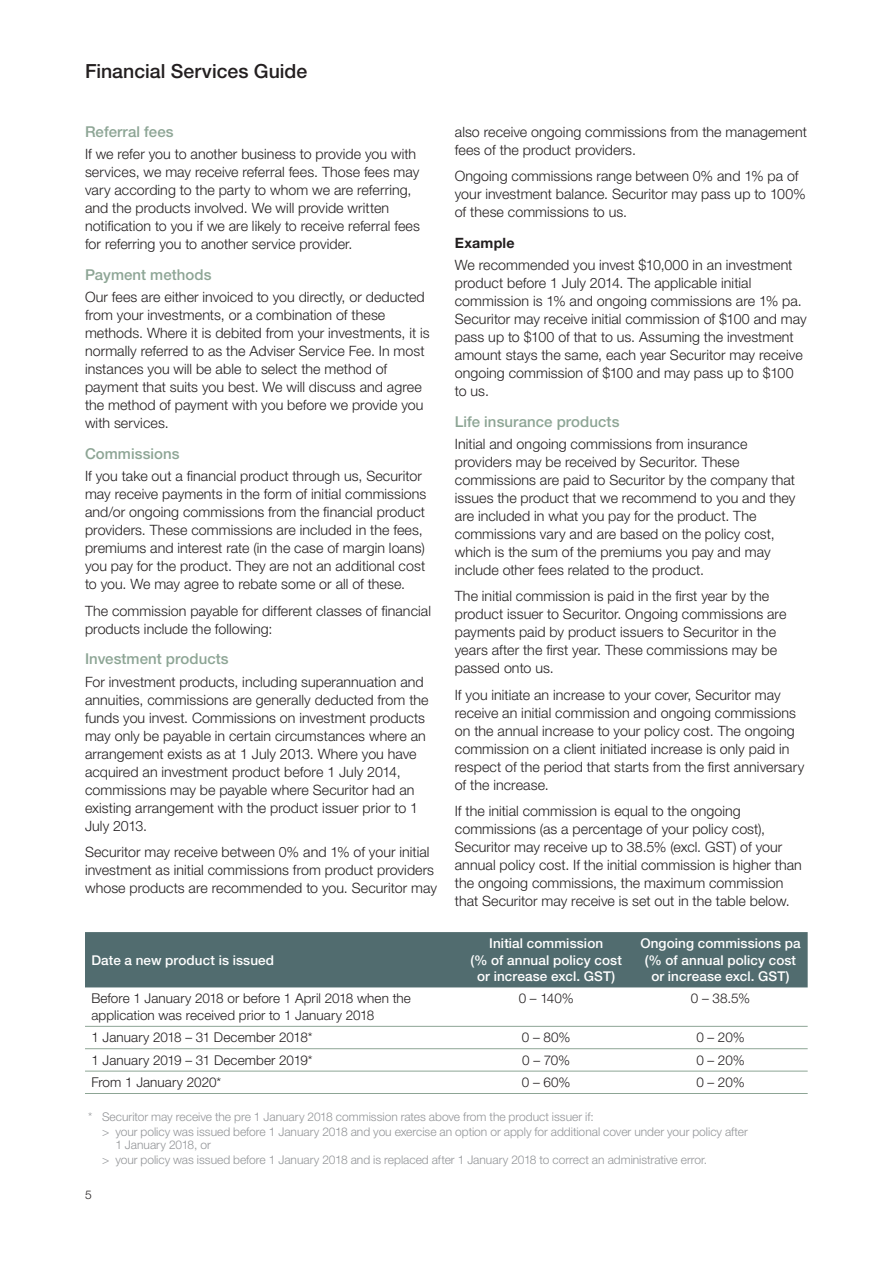
<style>
.page{position:relative;width:893px;height:1263px;background:#fff}
.page>*{position:absolute;margin:0;border:0;box-sizing:border-box;transform-origin:0 0}
.t1{font:500 19.5px "Helvetica Neue LT Std";color:#231f20}
.t2{font:500 15px "Helvetica Neue LT Std";letter-spacing:.005em;color:#8da595}
.t3{font:300 14.25px/18px "Helvetica Neue LT Std";letter-spacing:.005em;color:#231f20}
.t4{font:700 14.25px "Helvetica Neue LT Std";letter-spacing:.015em;color:#231f20}
.t5{font:300 13.5px/16.5px "Helvetica Neue LT Std";letter-spacing:.005em;color:#231f20}
.t6{font:500 13.5px/16.5px "Helvetica Neue LT Std";letter-spacing:.01em;color:#fff;text-align:center}
.t7{font:300 12px/14.9px "Helvetica Neue LT Std";color:#939598}
.t8{font:300 12px "Helvetica Neue LT Std";color:#231f20}
</style>
<div class="page">
<div style="left:85px;top:932px;width:723px;height:55px;background:#516c6f"></div>
<hr style="left:85px;top:1026px;width:723px;height:1px;background:#8da595">
<hr style="left:85px;top:1048px;width:723px;height:1px;background:#8da595">
<hr style="left:85px;top:1071px;width:723px;height:1px;background:#8da595">
<hr style="left:85px;top:1093px;width:723px;height:1px;background:#8da595">
<h1 class="t1" style="left:85px;top:64px;width:224px">Financial Services Guide</h1>
<p class="t2" style="left:85px;top:126px;width:90px">Referral fees</p>
<p class="t3" style="left:85px;top:147px;width:336px">If we refer you to another business to provide you with services, we may receive referral fees. Those fees may vary according to the party to whom we are referring, and the products involved. We will provide written notification to you if we are likely to receive referral fees for referring you to another service provider.</p>
<p class="t2" style="left:85px;top:269px;width:128px">Payment methods</p>
<p class="t3" style="left:85px;top:290px;width:346px">Our fees are either invoiced to you directly, or deducted from your investments, or a combination of these methods. Where it is debited from your investments, it is normally referred to as the Adviser Service Fee. In most instances you will be able to select the method of payment that suits you best. We will discuss and agree the method of payment with you before we provide you with services.</p>
<p class="t2" style="left:85px;top:448px;width:96px">Commissions</p>
<p class="t3" style="left:85px;top:468px;width:343px">If you take out a financial product through us, Securitor may receive payments in the form of initial commissions and/or ongoing commissions from the financial product providers. These commissions are included in the fees, premiums and interest rate (in the case of margin loans) you pay for the product. They are not an additional cost to you. We may agree to rebate some or all of these.</p>
<p class="t3" style="left:85px;top:603px;width:347px">The commission payable for different classes of financial products include the following:</p>
<p class="t2" style="left:85px;top:654px;width:145px">Investment products</p>
<p class="t3" style="left:85px;top:674px;width:345px">For investment products, including superannuation and annuities, commissions are generally deducted from the funds you invest. Commissions on investment products may only be payable in certain circumstances where an arrangement exists as at 1 July 2013. Where you have acquired an investment product before 1 July 2014, commissions may be payable where Securitor had an existing arrangement with the product issuer prior to 1<br>July 2013.</p>
<p class="t3" style="left:85px;top:844px;width:353px">Securitor may receive between 0% and 1% of your initial investment as initial commissions from product providers whose products are recommended to you. Securitor may</p>
<p class="t6" style="left:91px;top:953px;width:184px">Date a new product is issued</p>
<p class="t3" style="left:455px;top:124px;width:354px">also receive ongoing commissions from the management fees of the product providers.</p>
<p class="t3" style="left:455px;top:168px;width:352px">Ongoing commissions range between 0% and 1% pa of your investment balance. Securitor may pass up to 100% of these commissions to us.</p>
<p class="t4" style="left:455px;top:235px;width:61px">Example</p>
<p class="t3" style="left:455px;top:257px;width:353px">We recommended you invest $10,000 in an investment product before 1 July 2014. The applicable initial commission is 1% and ongoing commissions are 1% pa.<br>Securitor may receive initial commission of $100 and may pass up to $100 of that to us. Assuming the investment amount stays the same, each year Securitor may receive ongoing commission of $100 and may pass up to $100 to us.</p>
<p class="t2" style="left:455px;top:416px;width:166px">Life insurance products</p>
<p class="t3" style="left:455px;top:436px;width:342px">Initial and ongoing commissions from insurance providers may be received by Securitor. These commissions are paid to Securitor by the company that issues the product that we recommend to you and they are included in what you pay for the product. The commissions vary and are based on the policy cost, which is the sum of the premiums you pay and may include other fees related to the product.</p>
<p class="t3" style="left:455px;top:589px;width:333px">The initial commission is paid in the first year by the product issuer to Securitor. Ongoing commissions are payments paid by product issuers to Securitor in the years after the first year. These commissions may be passed onto us.</p>
<p class="t3" style="left:455px;top:687px;width:351px">If you initiate an increase to your cover, Securitor may receive an initial commission and ongoing commissions on the annual increase to your policy cost. The ongoing commission on a client initiated increase is only paid in respect of the period that starts from the first anniversary of the increase.</p>
<p class="t3" style="left:455px;top:804px;width:348px">If the initial commission is equal to the ongoing commissions (as a percentage of your policy cost), Securitor may receive up to 38.5% (excl. GST) of your annual policy cost. If the initial commission is higher than the ongoing commissions, the maximum commission that Securitor may receive is set out in the table below.</p>
<p class="t6" style="left:471px;top:936px;width:153px">Initial commission<br>(% of annual policy cost or increase excl. GST)</p>
<p class="t6" style="left:640px;top:936px;width:162px">Ongoing commissions pa (% of annual policy cost or increase excl. GST)</p>
<p class="t5" style="left:91px;top:992px;width:321px">Before 1 January 2018 or before 1 April 2018 when the application was received prior to 1 January 2018</p>
<p class="t5" style="left:519px;top:992px;width:56px">0 – 140%</p>
<p class="t5" style="left:691px;top:992px;width:61px">0 – 38.5%</p>
<p class="t5" style="left:91px;top:1030px;width:223px">1 January 2018 – 31 December 2018*</p>
<p class="t5" style="left:522px;top:1030px;width:50px">0 – 80%</p>
<p class="t5" style="left:696px;top:1030px;width:50px">0 – 20%</p>
<p class="t5" style="left:91px;top:1053px;width:223px">1 January 2019 – 31 December 2019*</p>
<p class="t5" style="left:522px;top:1053px;width:49px">0 – 70%</p>
<p class="t5" style="left:696px;top:1053px;width:50px">0 – 20%</p>
<p class="t5" style="left:91px;top:1075px;width:131px">From 1 January 2020*</p>
<p class="t5" style="left:522px;top:1075px;width:50px">0 – 60%</p>
<p class="t5" style="left:696px;top:1075px;width:50px">0 – 20%</p>
<p class="t7" style="left:102px;top:1111px;width:647px;text-indent:-14px">* Securitor may receive the pre 1 January 2018 commission rates above from the product issuer if:<br>&gt; your policy was issued before 1 January 2018 and you exercise an option or apply for additional cover under your policy after</p>
<p class="t7" style="left:102px;top:1138px;width:607px;text-indent:13px">1 January 2018, or<br>&gt; your policy was issued before 1 January 2018 and is replaced after 1 January 2018 to correct an administrative error.</p>
<p class="t8" style="left:85px;top:1190px;width:8px">5</p>
</div>
